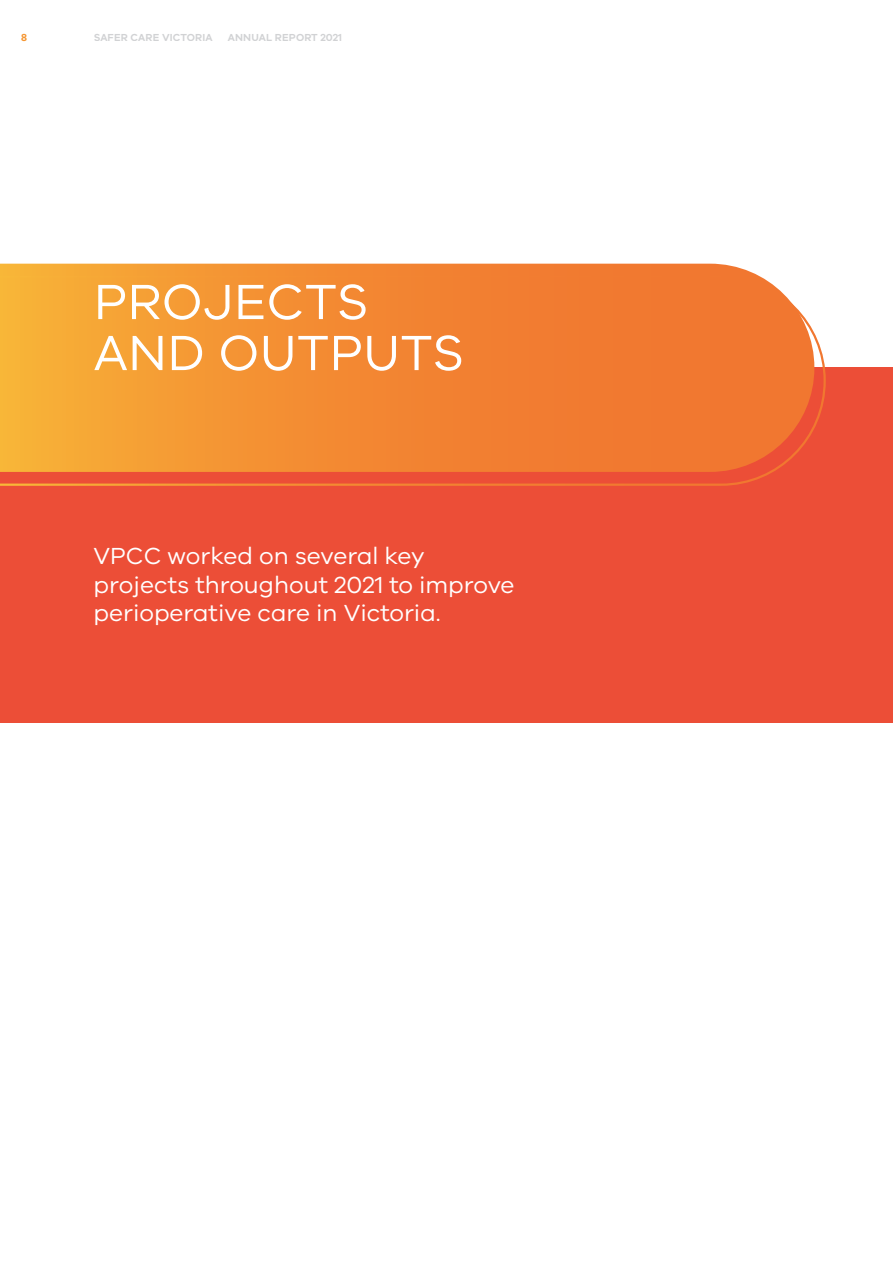
<style>
.page{position:relative;width:893px;height:1263px;background:#fff}
.page>*{position:absolute;margin:0;border:0;box-sizing:border-box;transform-origin:0 0}
.Breaker_Page_Heading{font:51px/51px "VIC";letter-spacing:.01em;color:#fff}
.Breaker_Page_Body_20{font:24px/28.5px "VIC";color:#fff}
.t1{font:600 10.5px "VIC";letter-spacing:.01em;color:#d1d2d4}
.t2{font:600 10.5px "VIC";color:#f59632}
</style>
<div class="page">
<div style="left:0;top:367px;width:893px;height:356px;background:#ec4e37"></div>
<svg style="left:0;top:264px;width:757px;height:11px;background:#f38e36"></svg>
<svg style="left:0;top:275px;width:826px;height:211px;background:#f28735"></svg>
<p class="t2" style="left:21px;top:31px;width:7px">8</p>
<p class="t1" style="left:94px;top:31px;width:120px">SAFER CARE VICTORIA</p>
<p class="t1" style="left:228px;top:31px;width:116px">ANNUAL REPORT 2021</p>
<p class="Breaker_Page_Heading" style="left:94px;top:275px;width:372px">PROJECTS<br>AND OUTPUTS</p>
<p class="Breaker_Page_Body_20" style="left:94px;top:541px;width:423px">VPCC worked on several key projects throughout 2021 to improve perioperative care in Victoria.</p>
</div>
